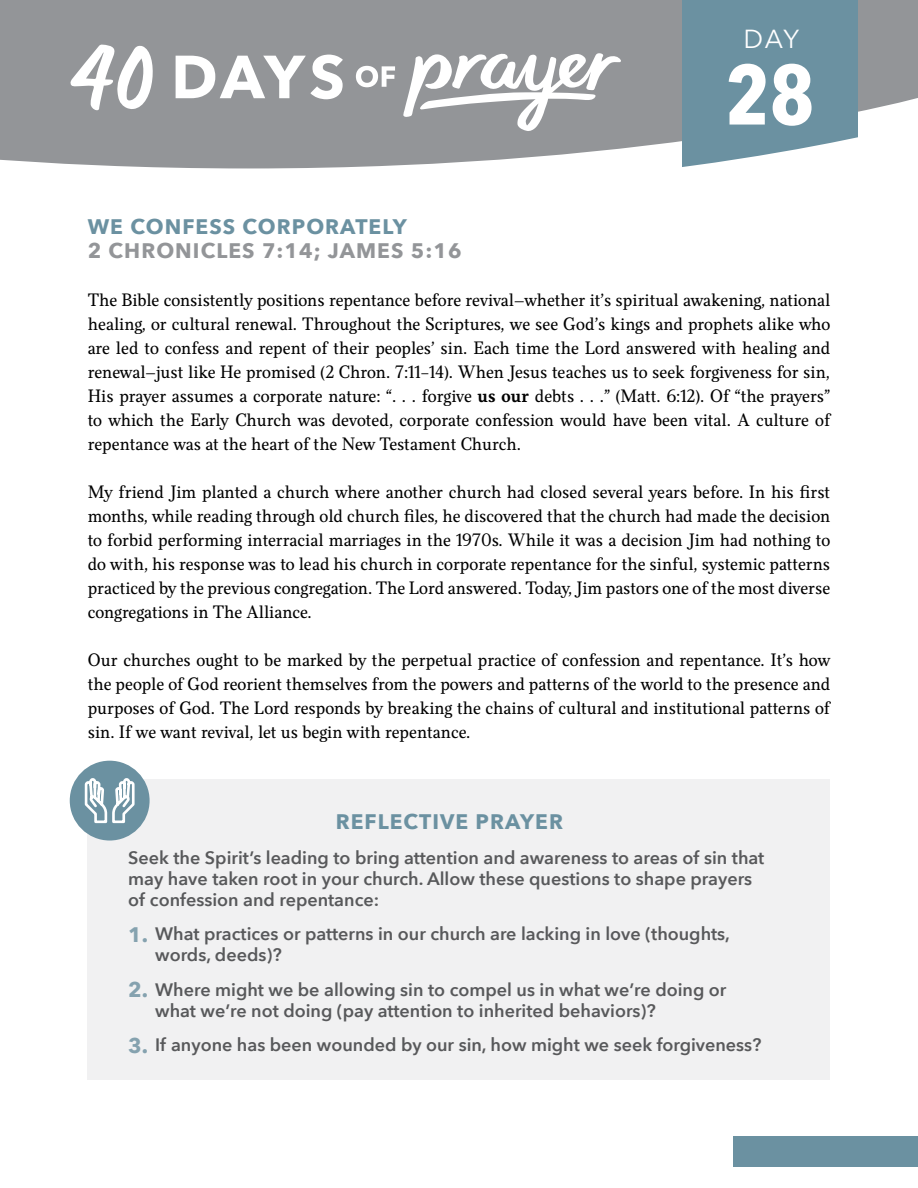
<style>
.page{position:relative;width:918px;height:1188px;background:#fff}
.page>*{position:absolute;margin:0;border:0;box-sizing:border-box;transform-origin:0 0}
.t1{font:700 84.3px "Avenir Next Condensed";color:#fff}
.t2{font:26.1px "Avenir Next";color:#fff}
.t3{font:700 21px "Avenir Next";letter-spacing:.05em;color:#6b91a1}
.t4{font:700 21px "Avenir Next";letter-spacing:.05em;color:#939598}
.t5{font:18px/24px "Felice";color:#000;text-align:justify}
.t6{font:600 18px/21px "Avenir Next";color:#58595b}
.s1{font-weight:700}
.s2{font-weight:700;font-size:21px;color:#85a2af}
</style>
<div class="page">
<div style="left:733px;top:1137px;width:185px;height:30px;background:#6b91a1"></div>
<div style="left:88px;top:779px;width:742px;height:300px;background:#f1f1f2"></div>
<svg style="left:0;top:0;width:918px;height:168px;background:#9c9ea0"></svg>
<svg style="left:682px;top:0;width:175px;height:168px;background:#779aa8"></svg>
<svg style="left:176px;top:55px;width:167px;height:44px"></svg>
<svg style="left:356px;top:66px;width:39px;height:21px"></svg>
<svg style="left:403px;top:53px;width:218px;height:79px"></svg>
<svg style="left:70px;top:45px;width:89px;height:65px"></svg>
<div style="left:70px;top:761px;width:80px;height:80px;background:#6b91a1;border-radius:50%"></div>
<svg style="left:83px;top:760px;width:53px;height:64px"></svg>
<h2 class="t2" style="left:744px;top:17px;width:57px">DAY</h2>
<h1 class="t1" style="left:726px;top:43px;width:90px">28</h1>
<p class="t3" style="left:88px;top:209px;width:321px">WE CONFESS CORPORATELY</p>
<p class="t4" style="left:88px;top:233px;width:375px">2 CHRONICLES 7:14; JAMES 5:16</p>
<p class="t5" style="left:88px;top:289px;width:744px">The Bible consistently positions repentance before revival—whether it’s spiritual awakening, national healing, or cultural renewal. Throughout the Scriptures, we see God’s kings and prophets alike who are led to confess and repent of their peoples’ sin. Each time the Lord answered with healing and renewal—just like He promised (2 Chron. 7:11-14). When Jesus teaches us to seek forgiveness for sin, His prayer assumes a corporate nature: “. . . forgive <span class="s1">us our</span> debts . . .” (Matt. 6:12). Of “the prayers” to which the Early Church was devoted, corporate confession would have been vital. A culture of repentance was at the heart of the New Testament Church.</p>
<p class="t5" style="left:88px;top:481px;width:744px">My friend Jim planted a church where another church had closed several years before. In his first months, while reading through old church files, he discovered that the church had made the decision to forbid performing interracial marriages in the 1970s. While it was a decision Jim had nothing to do with, his response was to lead his church in corporate repentance for the sinful, systemic patterns practiced by the previous congregation. The Lord answered. Today, Jim pastors one of the most diverse congregations in The Alliance.</p>
<p class="t5" style="left:88px;top:649px;width:744px">Our churches ought to be marked by the perpetual practice of confession and repentance. It’s how the people of God reorient themselves from the powers and patterns of the world to the presence and purposes of God. The Lord responds by breaking the chains of cultural and institutional patterns of sin. If we want revival, let us begin with repentance.</p>
<p class="t3" style="left:336px;top:803px;width:229px">REFLECTIVE PRAYER</p>
<p class="t6" style="left:128px;top:846px;width:638px">Seek the Spirit’s leading to bring attention and awareness to areas of sin that may have taken root in your church. Allow these questions to shape prayers of confession and repentance:</p>
<p class="t6" style="left:155px;top:923px;width:576px;text-indent:-27px"><span class="s2">1.</span> What practices or patterns in our church are lacking in love (thoughts, words, deeds)?</p>
<p class="t6" style="left:155px;top:978px;width:573px;text-indent:-27px"><span class="s2">2.</span> Where might we be allowing sin to compel us in what we’re doing or what we’re not doing (pay attention to inherited behaviors)?</p>
<p class="t6" style="left:128px;top:1034px;width:635px"><span class="s2">3.</span> If anyone has been wounded by our sin, how might we seek forgiveness?</p>
</div>
